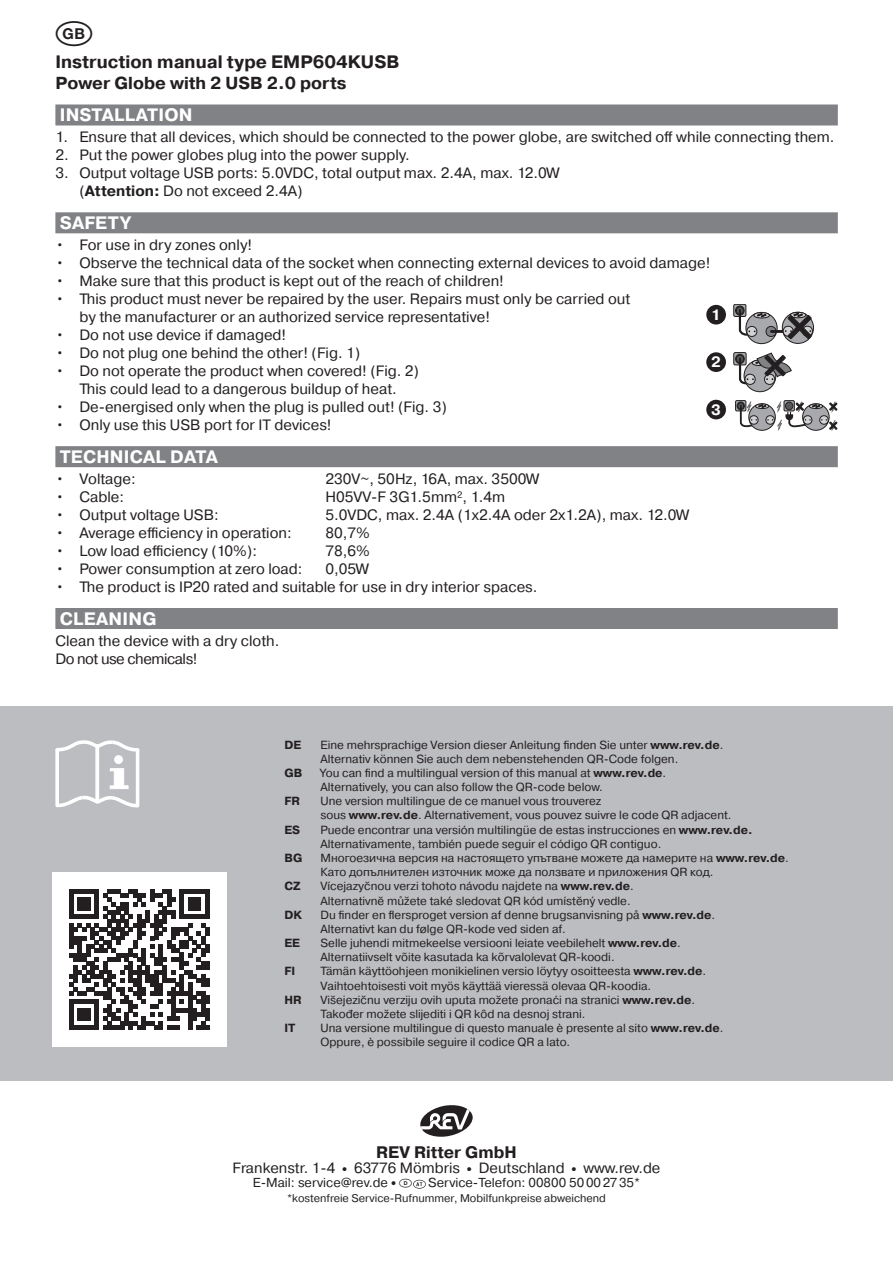
<style>
.page{position:relative;width:893px;height:1263px;background:#fff}
.page>*{position:absolute;margin:0;border:0;box-sizing:border-box;transform-origin:0 0}
.t1{font:700 18px "Pragmatica";letter-spacing:.01em;color:#fff}
.t2{font:700 18px "Pragmatica";color:#231f20}
.t3{font:700 17.4px "Pragmatica";color:#231f20}
.t4{font:700 16.65px "Pragmatica";color:#231f20}
.t5{font:15px/18px "Pragmatica";color:#231f20}
.t6{font:700 15px "Pragmatica";color:#fff}
.t7{font:14.85px "Pragmatica";color:#231f20}
.t8{font:13.05px "Pragmatica";color:#231f20}
.t9{font:11.85px/14.2px "Pragmatica";color:#231f20}
.t10{font:700 11.85px "Pragmatica";color:#231f20}
.t11{font:11.1px "Pragmatica";color:#231f20}
.s1{font-weight:700}
.s2{font-family:"Myriad Pro";font-weight:700}
.s3{font-family:"Myriad Pro";font-weight:700;font-size:14.85px}
</style>
<div class="page">
<div style="left:55px;top:104px;width:783px;height:21px;background:#808285"></div>
<div style="left:55px;top:212px;width:783px;height:21px;background:#808285"></div>
<div style="left:55px;top:446px;width:783px;height:21px;background:#808285"></div>
<div style="left:55px;top:608px;width:783px;height:21px;background:#808285"></div>
<div style="left:706px;top:305px;width:20px;height:19px;background:#231f20;border-radius:50%"></div>
<div style="left:706px;top:352px;width:20px;height:20px;background:#231f20;border-radius:50%"></div>
<div style="left:706px;top:400px;width:20px;height:19px;background:#231f20;border-radius:50%"></div>
<div style="left:784px;top:400px;width:10px;height:11px;border:1px solid #231f20"></div>
<div style="left:735px;top:400px;width:11px;height:11px;border:1px solid #231f20"></div>
<div style="left:737px;top:402px;width:8px;height:8px;border:1px solid #231f20;border-radius:50%"></div>
<svg style="left:738px;top:401px;width:99px;height:30px"></svg>
<div style="left:733px;top:304px;width:13px;height:13px;border:1px solid #231f20;border-radius:2px"></div>
<div style="left:735px;top:306px;width:9px;height:9px;border:1px solid #231f20;border-radius:50%"></div>
<div style="left:736px;top:307px;width:7px;height:7px;border:1px solid #231f20;border-radius:50%"></div>
<svg style="left:746px;top:312px;width:31px;height:32px"></svg>
<div style="left:745px;top:312px;width:33px;height:32px;border:1px solid #231f20;border-radius:50%"></div>
<svg style="left:782px;top:312px;width:31px;height:31px"></svg>
<div style="left:782px;top:312px;width:32px;height:32px;border:1px solid #231f20;border-radius:50%"></div>
<svg style="left:738px;top:308px;width:76px;height:32px"></svg>
<div style="left:733px;top:352px;width:13px;height:13px;border:1px solid #231f20;border-radius:2px"></div>
<div style="left:735px;top:354px;width:10px;height:10px;border:1px solid #231f20;border-radius:50%"></div>
<div style="left:736px;top:355px;width:8px;height:8px;border:1px solid #231f20;border-radius:50%"></div>
<svg style="left:744px;top:360px;width:32px;height:32px"></svg>
<div style="left:744px;top:359px;width:32px;height:33px;border:1px solid #231f20;border-radius:50%"></div>
<svg style="left:738px;top:353px;width:54px;height:33px"></svg>
<div style="left:0;top:706px;width:893px;height:374px;background:#bcbdc0"></div>
<div style="left:52px;top:872px;width:174px;height:174px;background:#fff"></div>
<svg style="left:69px;top:889px;width:140px;height:140px"></svg>
<svg style="left:55px;top:740px;width:84px;height:67px"></svg>
<svg style="left:420px;top:1105px;width:53px;height:32px"></svg>
<svg style="left:413px;top:1179px;width:13px;height:10px"></svg>
<h1 class="t2" style="left:55px;top:50px;width:346px">Instruction manual type EMP604KUSB</h1>
<h2 class="t3" style="left:55px;top:72px;width:293px">Power Globe with 2 USB 2.0 ports</h2>
<h1 class="t1" style="left:60px;top:103px;width:134px">INSTALLATION</h1>
<p class="t5" style="left:55px;top:128px;width:781px">1. Ensure that all devices, which should be connected to the power globe, are switched off while connecting them.</p>
<p class="t5" style="left:55px;top:146px;width:356px">2. Put the power globes plug into the power supply.</p>
<p class="t5" style="left:79px;top:164px;width:481px;text-indent:-24px">3. Output voltage USB ports: 5.0VDC, total output max. 2.4A, max. 12.0W (<span class="s1">Attention:</span> Do not exceed 2.4A)</p>
<h1 class="t1" style="left:60px;top:211px;width:73px">SAFETY</h1>
<p class="t5" style="left:55px;top:236px;width:198px">• For use in dry zones only!</p>
<p class="t5" style="left:55px;top:254px;width:656px">• Observe the technical data of the socket when connecting external devices to avoid damage!</p>
<p class="t5" style="left:55px;top:272px;width:450px">• Make sure that this product is kept out of the reach of children!</p>
<p class="t5" style="left:79px;top:290px;width:552px;text-indent:-24px">• This product must never be repaired by the user. Repairs must only be carried out by the manufacturer or an authorized service representative!</p>
<p class="t5" style="left:55px;top:326px;width:232px">• Do not use device if damaged!</p>
<p class="t5" style="left:55px;top:344px;width:306px">• Do not plug one behind the other! (Fig. 1)</p>
<p class="t5" style="left:55px;top:362px;width:365px;text-align:center">• Do not operate the product when covered! (Fig. 2)<br>This could lead to a dangerous buildup of heat.</p>
<p class="t5" style="left:55px;top:398px;width:393px">• De-energised only when the plug is pulled out! (Fig. 3)</p>
<p class="t5" style="left:55px;top:416px;width:278px">• Only use this USB port for IT devices!</p>
<h1 class="t1" style="left:60px;top:445px;width:160px">TECHNICAL DATA</h1>
<p class="t5" style="left:55px;top:470px;width:82px">• Voltage:</p>
<p class="t5" style="left:325px;top:470px;width:215px">230V~, 50Hz, 16A, max. 3500W</p>
<p class="t5" style="left:55px;top:488px;width:70px">• Cable:</p>
<p class="t5" style="left:325px;top:488px;width:181px">H05VV-F 3G1.5mm², 1.4m</p>
<p class="t5" style="left:55px;top:506px;width:165px">• Output voltage USB:</p>
<p class="t5" style="left:325px;top:506px;width:365px">5.0VDC, max. 2.4A (1x2.4A oder 2x1.2A), max. 12.0W</p>
<p class="t5" style="left:55px;top:524px;width:238px">• Average efficiency in operation:</p>
<p class="t5" style="left:325px;top:524px;width:46px">80,7%</p>
<p class="t5" style="left:55px;top:542px;width:203px">• Low load efficiency (10%):</p>
<p class="t5" style="left:325px;top:542px;width:46px">78,6%</p>
<p class="t5" style="left:55px;top:560px;width:249px">• Power consumption at zero load:</p>
<p class="t5" style="left:325px;top:560px;width:45px">0,05W</p>
<p class="t5" style="left:55px;top:578px;width:484px">• The product is IP20 rated and suitable for use in dry interior spaces.</p>
<h1 class="t1" style="left:60px;top:607px;width:98px">CLEANING</h1>
<p class="t5" style="left:55px;top:632px;width:226px">Clean the device with a dry cloth.<br>Do not use chemicals!</p>
<p class="t6" style="left:711px;top:305px;width:11px">1</p>
<p class="t6" style="left:711px;top:352px;width:11px">2</p>
<p class="t6" style="left:711px;top:400px;width:11px">3</p>
<p class="t10" style="left:284px;top:737px;width:18px">DE</p>
<p class="t9" style="left:321px;top:738px;width:404px">Eine mehrsprachige Version dieser Anleitung finden Sie unter <span class="s1">www.rev.de</span>.<br>Alternativ können Sie auch dem nebenstehenden QR-Code folgen.</p>
<p class="t10" style="left:284px;top:765px;width:19px">GB</p>
<p class="t9" style="left:321px;top:766px;width:347px">You can find a multilingual version of this manual at <span class="s1">www.rev.de</span>.<br>Alternatively, you can also follow the QR-code below.</p>
<p class="t10" style="left:284px;top:793px;width:17px">FR</p>
<p class="t9" style="left:321px;top:794px;width:412px">Une version multilingue de ce manuel vous trouverez<br>sous <span class="s1">www.rev.de</span>. Alternativement, vous pouvez suivre le code QR adjacent.</p>
<p class="t10" style="left:284px;top:822px;width:17px">ES</p>
<p class="t9" style="left:321px;top:823px;width:434px">Puede encontrar una versión multilingüe de estas instrucciones en <span class="s1">www.rev.de.<br></span>Alternativamente, también puede seguir el código QR contiguo.</p>
<p class="t10" style="left:284px;top:850px;width:19px">BG</p>
<p class="t9" style="left:321px;top:851px;width:470px">Многоезична версия на настоящето упътване можете да намерите на <span class="s1">www.rev.de</span>.<br>Като допълнителен източник може да ползвате и приложения QR код.</p>
<p class="t10" style="left:284px;top:879px;width:18px">CZ</p>
<p class="t9" style="left:321px;top:879px;width:315px">Vícejazyčnou verzi tohoto návodu najdete na <span class="s1">www.rev.de</span>.<br>Alternativně můžete také sledovat QR kód umístěný vedle.</p>
<p class="t10" style="left:284px;top:907px;width:19px">DK</p>
<p class="t9" style="left:321px;top:908px;width:396px">Du finder en flersproget version af denne brugsanvisning på <span class="s1">www.rev.de</span>.<br>Alternativt kan du følge QR-kode ved siden af.</p>
<p class="t10" style="left:284px;top:935px;width:17px">EE</p>
<p class="t9" style="left:321px;top:936px;width:362px">Selle juhendi mitmekeelse versiooni leiate veebilehelt <span class="s1">www.rev.de</span>.<br>Alternatiivselt võite kasutada ka kõrvalolevat QR-koodi.</p>
<p class="t10" style="left:284px;top:964px;width:12px">FI</p>
<p class="t9" style="left:321px;top:964px;width:387px">Tämän käyttöohjeen monikielinen versio löytyy osoitteesta <span class="s1">www.rev.de</span>.<br>Vaihtoehtoisesti voit myös käyttää vieressä olevaa QR-koodia.</p>
<p class="t10" style="left:284px;top:992px;width:19px">HR</p>
<p class="t9" style="left:321px;top:993px;width:376px">Višejezičnu verziju ovih uputa možete pronaći na stranici <span class="s1">www.rev.de</span>.<br>Također možete slijediti i QR kôd na desnoj strani.</p>
<p class="t10" style="left:284px;top:1020px;width:13px">IT</p>
<p class="t9" style="left:321px;top:1021px;width:404px">Una versione multilingue di questo manuale è presente al sito <span class="s1">www.rev.de</span>.<br>Oppure, è possibile seguire il codice QR a lato.</p>
<h3 class="t4" style="left:376px;top:1141px;width:142px">REV Ritter GmbH</h3>
<p class="t7" style="left:233px;top:1158px;width:429px">Frankenstr. 1-4 <span class="s2">•</span> 63776 Mömbris <span class="s2">•</span> Deutschland <span class="s2">•</span> www.rev.de</p>
<p class="t8" style="left:253px;top:1175px;width:145px">E-Mail: service@rev.de <span class="s3">•</span></p>
<p class="t8" style="left:428px;top:1175px;width:213px">Service-Telefon: 00800 50002735*</p>
<p class="t11" style="left:287px;top:1191px;width:320px">*kostenfreie Service-Rufnummer, Mobilfunkpreise abweichend</p>
</div>
